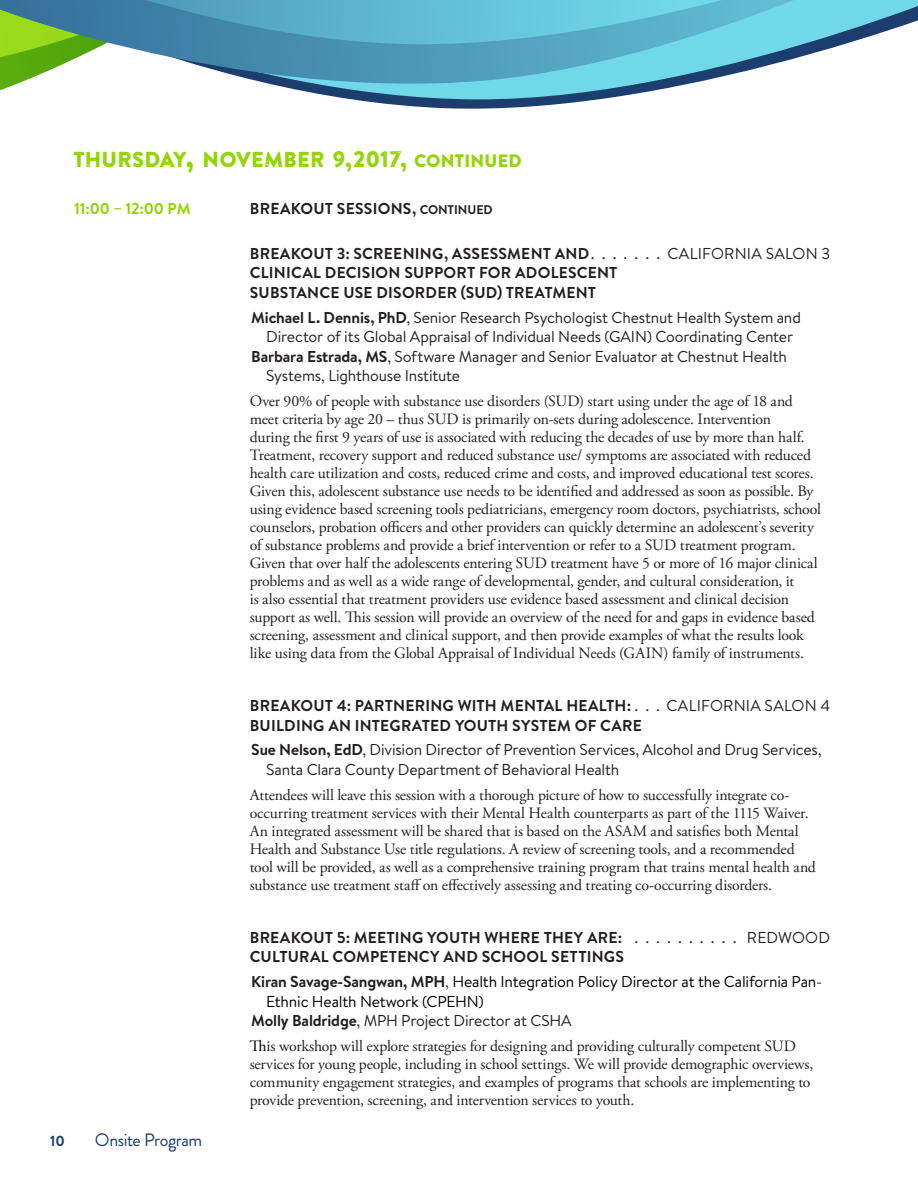
<style>
.page{position:relative;width:918px;height:1188px;background:#fff}
.page>*{position:absolute;margin:0;border:0;box-sizing:border-box;transform-origin:0 0}
.t1{font:21.6px "Brandon Printed One SC800";letter-spacing:-.025em;color:#91d400}
.t2{font:18px "Brandon Grotesque";letter-spacing:-.025em;color:#1b3e6f}
.t3{font:15.75px/18px "Adobe Garamond Pro";letter-spacing:-.01em;color:#231f20}
.t4{font:700 15.75px/19.5px "Brandon Text";letter-spacing:.015em;color:#231f20}
.t5{font:15.75px/19.5px "Brandon Text";letter-spacing:-.01em;color:#231f20}
.t6{font:15.75px/19.5px "Brandon Text";letter-spacing:-.01em;color:#000}
.t7{font:700 15.75px "Brandon Text";letter-spacing:-.015em;color:#91d400}
.t8{font:15.75px "Brandon Text";letter-spacing:.01em;color:#231f20}
.t9{font:700 15px "Brandon Grotesque";color:#1b3e6f}
.s1{font-size:27px}
.s2{font-size:22.5px}
.s3{font-size:18px}
.s4{font-family:"Brandon Text Bold SC800";font-weight:400;font-size:12.6px}
.s5{font-weight:400}
.s6{font-weight:700}
.s7{font-weight:400;color:#000}
.s8{font-weight:700;color:#231f20}
.s9{color:#231f20}
.s10{color:#000}
</style>
<div class="page">
<svg style="left:442px;top:102px;width:135px;height:7px"></svg>
<svg style="left:372px;top:102px;width:89px;height:6px"></svg>
<svg style="left:0;top:53px;width:814px;height:49px"></svg>
<svg style="left:0;top:0;width:918px;height:53px;background:#60afbe"></svg>
<h1 class="t1" style="left:73px;top:146px;width:451px">THURSDAY<span class="s1">,</span> NOVEMBER <span class="s2">9,2017,</span> <span class="s3">CONTINUED</span></h1>
<p class="t7" style="left:74px;top:197px;width:118px">11:00 – 12:00 PM</p>
<p class="t4" style="left:250px;top:198px;width:245px">BREAKOUT SESSIONS, <span class="s4">CONTINUED</span></p>
<p class="t4" style="left:250px;top:243px;width:582px">BREAKOUT 3: SCREENING, ASSESSMENT AND <span class="s5">. . . . . . . CALIFORNIA SALON 3<br></span>CLINICAL DECISION SUPPORT FOR ADOLESCENT<br>SUBSTANCE USE DISORDER (SUD) TREATMENT</p>
<p class="t5" style="left:251px;top:307px;width:551px"><span class="s6">Michael L. Dennis, PhD</span>, Senior Research Psychologist Chestnut Health System and</p>
<p class="t5" style="left:266px;top:326px;width:528px">Director of its Global Appraisal of Individual Needs (GAIN) Coordinating Center</p>
<p class="t5" style="left:251px;top:346px;width:537px"><span class="s6">Barbara Estrada, MS</span>, Software Manager and Senior Evaluator at Chestnut Health</p>
<p class="t5" style="left:266px;top:365px;width:195px">Systems, Lighthouse Institute</p>
<p class="t3" style="left:250px;top:392px;width:573px">Over 90% of people with substance use disorders (SUD) start using under the age of 18 and meet criteria by age 20 – thus SUD is primarily on-sets during adolescence. Intervention<br>during the first 9 years of use is associated with reducing the decades of use by more than half.<br>Treatment, recovery support and reduced substance use/ symptoms are associated with reduced health care utilization and costs, reduced crime and costs, and improved educational test scores.<br>Given this, adolescent substance use needs to be identified and addressed as soon as possible. By using evidence based screening tools pediatricians, emergency room doctors, psychiatrists, school counselors, probation officers and other providers can quickly determine an adolescent’s severity of substance problems and provide a brief intervention or refer to a SUD treatment program.<br>Given that over half the adolescents entering SUD treatment have 5 or more of 16 major clinical problems and as well as a wide range of developmental, gender, and cultural consideration, it<br>is also essential that treatment providers use evidence based assessment and clinical decision support as well. This session will provide an overview of the need for and gaps in evidence based screening, assessment and clinical support, and then provide examples of what the results look like using data from the Global Appraisal of Individual Needs (GAIN) family of instruments.</p>
<p class="t4" style="left:250px;top:696px;width:582px">BREAKOUT 4: PARTNERING WITH MENTAL HEALTH: <span class="s5">. . . CALIFORNIA SALON 4<br></span>BUILDING AN INTEGRATED YOUTH SYSTEM OF CARE</p>
<p class="t5" style="left:266px;top:740px;width:557px;text-indent:-15px"><span class="s6">Sue Nelson, EdD</span>, Division Director of Prevention Services, Alcohol and Drug Services,<br>Santa Clara County Department of Behavioral Health</p>
<p class="t3" style="left:250px;top:786px;width:568px">Attendees will leave this session with a thorough picture of how to successfully integrate co&shy;occurring treatment services with their Mental Health counterparts as part of the 1115 Waiver.<br>An integrated assessment will be shared that is based on the ASAM and satisfies both Mental Health and Substance Use title regulations. A review of screening tools, and a recommended tool will be provided, as well as a comprehensive training program that trains mental health and substance use treatment staff on effectively assessing and treating co-occurring disorders.</p>
<p class="t4" style="left:250px;top:927px;width:382px">BREAKOUT 5: MEETING YOUTH WHERE THEY ARE: <span class="s5">...........</span></p>
<p class="t8" style="left:747px;top:927px;width:85px">REDWOOD</p>
<p class="t4" style="left:250px;top:944px;width:574px;line-height:24.9px">CULTURAL COMPETENCY AND SCHOOL SETTINGS<br>Kiran Savage-Sangwan, MPH<span class="s5">,</span> <span class="s7">Health Integration Policy Director at the California Pan-</span></p>
<p class="t6" style="left:251px;top:991px;width:322px;text-indent:15px">Ethnic Health Network (CPEHN)<br><span class="s8">Molly Baldridge</span><span class="s9">, MPH Project Director at CSHA</span></p>
<p class="t3" style="left:250px;top:1038px;width:565px"><span class="s10">Th</span>is workshop will explore strategies for designing and providing culturally competent SUD services for young people, including in school settings. We will provide demographic overviews, community engagement strategies, and examples of programs that schools are implementing to provide prevention, screening, and intervention services to youth.</p>
<p class="t9" style="left:50px;top:1130px;width:16px">10</p>
<p class="t2" style="left:95px;top:1127px;width:109px">Onsite Program</p>
</div>
